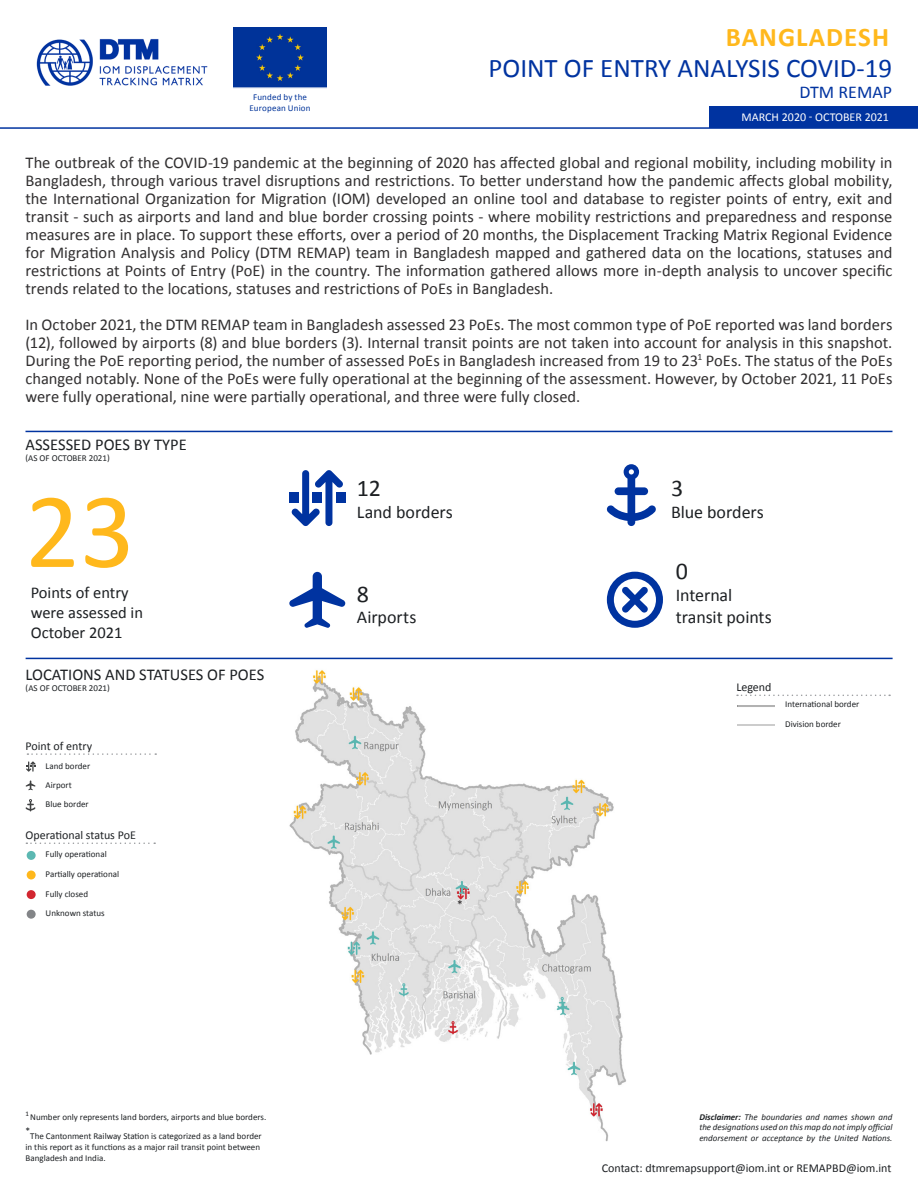
<style>
.page{position:relative;width:918px;height:1188px;background:#fff}
.page>*{position:absolute;margin:0;border:0;box-sizing:border-box;transform-origin:0 0}
.t1{font:108px "Calibri";color:#ffb81c}
.t2{font:27px "Calibri";color:#0033a0}
.t3{font:700 27px "Calibri";letter-spacing:.04em;color:#ffb81c}
.Paragraph_Style_1{font:24px "Calibri";color:#1d2023}
.Paragraph_Style_1-2{font:18px/21.6px "Calibri";letter-spacing:-.005em;color:#1d2023}
.t4{font:18px "Calibri";color:#0033a0}
.Paragraph_Style_1-3{font:16.5px/18px "Calibri";color:#312f30;text-align:justify}
.t5{font:16.5px/19.8px "Calibri";color:#1d2023}
.t6{font:12px "Calibri";color:#1d2023}
.t7{font:12px "Calibri";color:#fff}
.t8{font:11.4px "Calibri";color:#231f20}
.t9{font:9.6px "Calibri";color:#1d2023}
.t10{font:9px/10.8px "Calibri";color:#1d2023}
.t11{font:italic 9px/10.8px "Calibri";color:#1d2023;text-align:justify}
.Paragraph_Style_1-4{font:9px/10.8px "Calibri";letter-spacing:.02em;color:#039;text-align:center}
.s1{font-weight:700}
</style>
<div class="page">
<img style="left:289px;top:670px;width:337px;height:472px">
<div style="left:234px;top:28px;width:93px;height:58px;background:#039"></div>
<div style="left:230px;top:25px;width:100px;height:64px;border:2px solid #fff"></div>
<img style="left:36px;top:39px;width:172px;height:47px">
<div style="left:710px;top:106px;width:208px;height:21px;background:#0033a0"></div>
<hr style="left:0;top:127px;width:918px;height:2px;background:#0033a0">
<hr style="left:26px;top:658px;width:867px;height:1px;background:#0033a0">
<div style="left:336px;top:492px;width:9px;height:11px;background:#0033a0"></div>
<div style="left:289px;top:492px;width:10px;height:11px;background:#0033a0"></div>
<svg style="left:291px;top:470px;width:52px;height:56px"></svg>
<svg style="left:289px;top:572px;width:56px;height:56px"></svg>
<svg style="left:607px;top:572px;width:56px;height:56px"></svg>
<svg style="left:606px;top:464px;width:50px;height:62px"></svg>
<hr style="left:26px;top:431px;width:867px;height:1px;background:#0033a0">
<svg style="left:26px;top:761px;width:10px;height:11px"></svg>
<svg style="left:26px;top:781px;width:9px;height:9px"></svg>
<svg style="left:26px;top:799px;width:10px;height:12px"></svg>
<div style="left:27px;top:851px;width:9px;height:9px;background:#5cb8b2;border-radius:50%"></div>
<div style="left:27px;top:871px;width:9px;height:8px;background:#ffb81c;border-radius:50%"></div>
<div style="left:27px;top:890px;width:9px;height:9px;background:#d22630;border-radius:50%"></div>
<svg style="left:27px;top:753px;width:129px;height:2px"></svg>
<svg style="left:26px;top:843px;width:129px;height:1px"></svg>
<svg style="left:737px;top:695px;width:153px;height:1px"></svg>
<svg style="left:738px;top:706px;width:37px;height:1px"></svg>
<hr style="left:738px;top:724px;width:37px;height:2px;background:#ccc">
<div style="left:27px;top:910px;width:9px;height:9px;background:#838588;border-radius:50%"></div>
<p class="Paragraph_Style_1-4" style="left:250px;top:91px;width:63px">Funded by the<br>European Union</p>
<p class="t3" style="left:726px;top:20px;width:165px">BANGLADESH</p>
<p class="t2" style="left:489px;top:51px;width:405px">POINT OF ENTRY ANALYSIS COVID-19</p>
<p class="t4" style="left:799px;top:81px;width:94px">DTM REMAP</p>
<p class="t7" style="left:742px;top:110px;width:149px">MARCH 2020 - OCTOBER 2021</p>
<p class="Paragraph_Style_1-3" style="left:26px;top:152px;width:869px">The outbreak of the COVID-19 pandemic at the beginning of 2020 has affected global and regional mobility, including mobility in Bangladesh, through various travel disruptions and restrictions. To better understand how the pandemic affects global mobility, the International Organization for Migration (IOM) developed an online tool and database to register points of entry, exit and transit - such as airports and land and blue border crossing points - where mobility restrictions and preparedness and response measures are in place. To support these efforts, over a period of 20 months, the Displacement Tracking Matrix Regional Evidence for Migration Analysis and Policy (DTM REMAP) team in Bangladesh mapped and gathered data on the locations, statuses and restrictions at Points of Entry (PoE) in the country. The information gathered allows more in-depth analysis to uncover specific trends related to the locations, statuses and restrictions of PoEs in Bangladesh.</p>
<p class="Paragraph_Style_1-3" style="left:26px;top:314px;width:869px">In October 2021, the DTM REMAP team in Bangladesh assessed 23 PoEs. The most common type of PoE reported was land borders (12), followed by airports (8) and blue borders (3). Internal transit points are not taken into account for analysis in this snapshot.<br>During the PoE reporting period, the number of assessed PoEs in Bangladesh increased from 19 to 23<sup>1</sup> PoEs. The status of the PoEs changed notably. None of the PoEs were fully operational at the beginning of the assessment. However, by October 2021, 11 PoEs were fully operational, nine were partially operational, and three were fully closed.</p>
<p class="t5" style="left:26px;top:434px;width:163px">ASSESSED POES BY TYPE</p>
<p class="t10" style="left:26px;top:452px;width:86px">(AS OF OCTOBER 2021)</p>
<p class="t1" style="left:25px;top:464px;width:111px">23</p>
<p class="t5" style="left:31px;top:582px;width:114px">Points of entry were assessed in<br>October 2021</p>
<p class="t5" style="left:26px;top:664px;width:240px">LOCATIONS AND STATUSES OF POES</p>
<p class="t10" style="left:26px;top:682px;width:86px">(AS OF OCTOBER 2021)</p>
<p class="t6" style="left:26px;top:738px;width:68px">Point of entry</p>
<p class="t10" style="left:46px;top:760px;width:46px">Land border</p>
<p class="t10" style="left:46px;top:779px;width:28px">Airport</p>
<p class="t10" style="left:46px;top:798px;width:45px">Blue border</p>
<p class="t6" style="left:26px;top:827px;width:112px">Operational status PoE</p>
<p class="t10" style="left:46px;top:849px;width:63px">Fully operational</p>
<p class="t10" style="left:46px;top:868px;width:75px">Partially operational</p>
<p class="t10" style="left:46px;top:888px;width:44px">Fully closed</p>
<p class="t10" style="left:46px;top:907px;width:61px">Unknown status</p>
<p class="t10" style="left:25px;top:1111px;width:242px"><sup>1</sup> Number only represents land borders, airports and blue borders.</p>
<p class="t9" style="left:25px;top:1125px;width:6px">*</p>
<p class="t10" style="left:25px;top:1131px;width:238px;text-indent:5px">The Cantonment Railway Station is categorized as a land border in this report as it functions as a major rail transit point between<br>Bangladesh and India.</p>
<p class="Paragraph_Style_1" style="left:357px;top:473px;width:26px">12</p>
<p class="Paragraph_Style_1-2" style="left:357px;top:500px;width:97px">Land borders</p>
<p class="Paragraph_Style_1" style="left:357px;top:579px;width:14px">8</p>
<p class="Paragraph_Style_1-2" style="left:357px;top:606px;width:61px">Airports</p>
<p class="t8" style="left:457px;top:897px;width:7px">*</p>
<p class="Paragraph_Style_1" style="left:671px;top:473px;width:14px">3</p>
<p class="Paragraph_Style_1-2" style="left:671px;top:500px;width:94px">Blue borders</p>
<p class="Paragraph_Style_1" style="left:676px;top:557px;width:14px">0</p>
<p class="Paragraph_Style_1-2" style="left:676px;top:583px;width:98px">Internal transit points</p>
<p class="t6" style="left:736px;top:680px;width:37px">Legend</p>
<p class="t10" style="left:785px;top:698px;width:76px">International border</p>
<p class="t10" style="left:785px;top:719px;width:57px">Division border</p>
<p class="t11" style="left:699px;top:1111px;width:195px"><span class="s1">Disclaimer:</span> The boundaries and names shown and the designations used on this map do not imply official endorsement or acceptance by the United Nations.</p>
<p class="t6" style="left:602px;top:1160px;width:291px">Contact: dtmremapsupport@iom.int or REMAPBD@iom.int</p>
</div>
